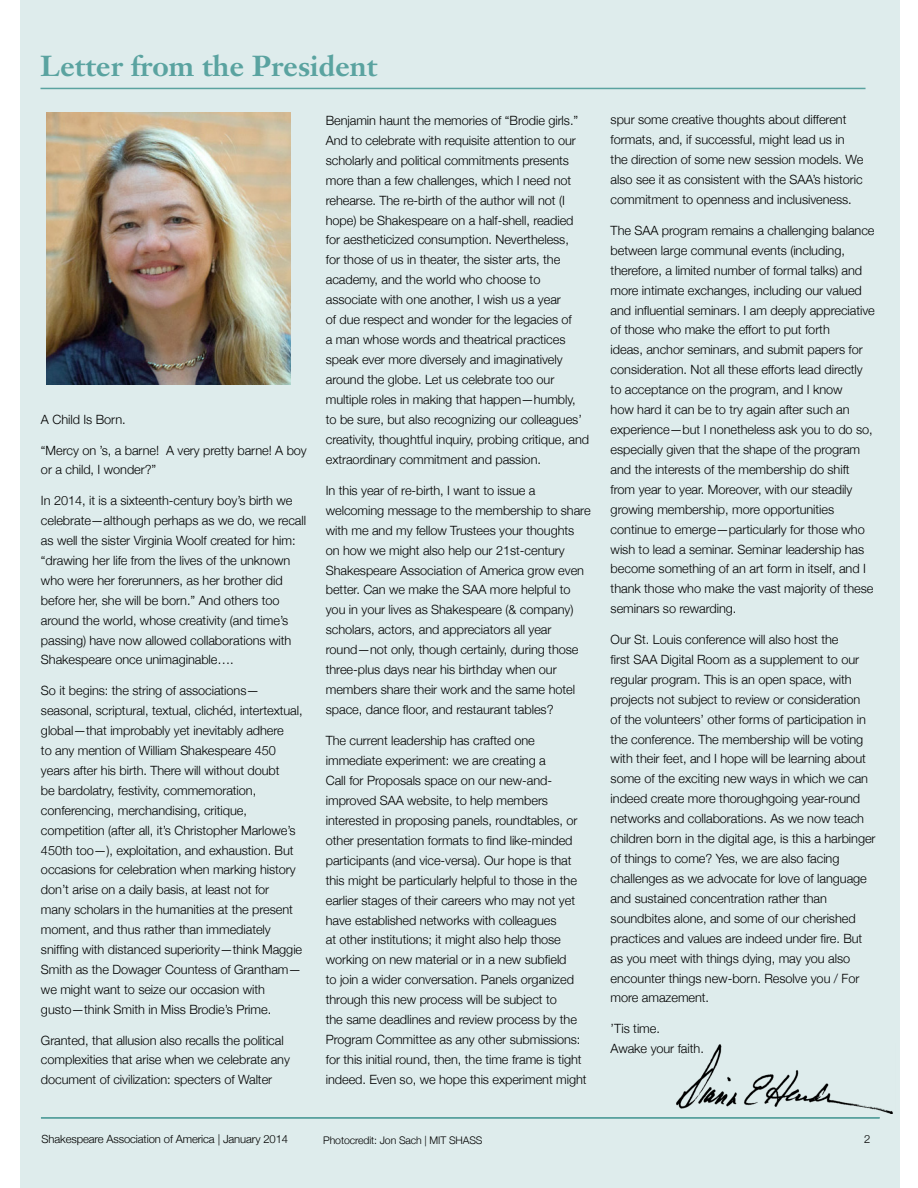
<style>
.page{position:relative;width:918px;height:1188px;background:#fff}
.page>*{position:absolute;margin:0;border:0;box-sizing:border-box;transform-origin:0 0}
.t1{font:700 28.5px "Janson Text";color:#5aa3a0}
.t2{font:300 12.75px/20px "Helvetica Neue";letter-spacing:-.005em;color:#000}
.t3{font:300 11.25px "Helvetica Neue";letter-spacing:-.01em;color:#000}
.t4{font:300 10.5px "Helvetica Neue";letter-spacing:-.01em;color:#000}
</style>
<div class="page">
<div style="left:21px;top:0;width:879px;height:1188px;background:#deecec"></div>
<hr style="left:41px;top:1117px;width:839px;height:2px;background:#5aa3a0">
<hr style="left:40px;top:88px;width:826px;height:1px;background:#5aa3a0">
<img style="left:47px;top:112px;width:244px;height:272px">
<img style="left:676px;top:1044px;width:217px;height:69px">
<h1 class="t1" style="left:40px;top:47px;width:338px">Letter from the President</h1>
<p class="t2" style="left:41px;top:409px;width:86px">A Child Is Born.</p>
<p class="t2" style="left:41px;top:439px;width:267px">“Mercy on ’s, a barne! A very pretty barne! A boy or a child, I wonder?”</p>
<p class="t2" style="left:41px;top:490px;width:267px">In 2014, it is a sixteenth-century boy’s birth we celebrate—although perhaps as we do, we recall as well the sister Virginia Woolf created for him: “drawing her life from the lives of the unknown who were her forerunners, as her brother did before her, she will be born.” And others too around the world, whose creativity (and time’s passing) have now allowed collaborations with Shakespeare once unimaginable….</p>
<p class="t2" style="left:41px;top:680px;width:263px">So it begins: the string of associations— seasonal, scriptural, textual, clichéd, intertextual, global—that improbably yet inevitably adhere<br>to any mention of William Shakespeare 450 years after his birth. There will without doubt<br>be bardolatry, festivity, commemoration, conferencing, merchandising, critique, competition (after all, it’s Christopher Marlowe’s 450th too—), exploitation, and exhaustion. But occasions for celebration when marking history don’t arise on a daily basis, at least not for<br>many scholars in the humanities at the present moment, and thus rather than immediately sniffing with distanced superiority—think Maggie Smith as the Dowager Countess of Grantham— we might want to seize our occasion with gusto—think Smith in Miss Brodie’s Prime.</p>
<p class="t2" style="left:41px;top:1029px;width:250px">Granted, that allusion also recalls the political complexities that arise when we celebrate any document of civilization: specters of Walter</p>
<p class="t2" style="left:326px;top:109px;width:265px">Benjamin haunt the memories of “Brodie girls.” And to celebrate with requisite attention to our scholarly and political commitments presents more than a few challenges, which I need not rehearse. The re-birth of the author will not (I hope) be Shakespeare on a half-shell, readied for aestheticized consumption. Nevertheless,<br>for those of us in theater, the sister arts, the academy, and the world who choose to associate with one another, I wish us a year<br>of due respect and wonder for the legacies of<br>a man whose words and theatrical practices speak ever more diversely and imaginatively around the globe. Let us celebrate too our multiple roles in making that happen—humbly, to be sure, but also recognizing our colleagues’ creativity, thoughtful inquiry, probing critique, and extraordinary commitment and passion.</p>
<p class="t2" style="left:326px;top:479px;width:266px">In this year of re-birth, I want to issue a welcoming message to the membership to share with me and my fellow Trustees your thoughts on how we might also help our 21st-century Shakespeare Association of America grow even better. Can we make the SAA more helpful to you in your lives as Shakespeare (&amp; company) scholars, actors, and appreciators all year round—not only, though certainly, during those three-plus days near his birthday when our members share their work and the same hotel space, dance floor, and restaurant tables?</p>
<p class="t2" style="left:326px;top:730px;width:262px">The current leadership has crafted one immediate experiment: we are creating a<br>Call for Proposals space on our new-and&shy;improved SAA website, to help members interested in proposing panels, roundtables, or other presentation formats to find like-minded participants (and vice-versa). Our hope is that this might be particularly helpful to those in the earlier stages of their careers who may not yet have established networks with colleagues<br>at other institutions; it might also help those working on new material or in a new subfield<br>to join a wider conversation. Panels organized through this new process will be subject to<br>the same deadlines and review process by the Program Committee as any other submissions: for this initial round, then, the time frame is tight indeed. Even so, we hope this experiment might</p>
<p class="t2" style="left:611px;top:109px;width:254px">spur some creative thoughts about different formats, and, if successful, might lead us in the direction of some new session models. We also see it as consistent with the SAA’s historic commitment to openness and inclusiveness.</p>
<p class="t2" style="left:611px;top:220px;width:266px">The SAA program remains a challenging balance between large communal events (including, therefore, a limited number of formal talks) and more intimate exchanges, including our valued and influential seminars. I am deeply appreciative of those who make the effort to put forth<br>ideas, anchor seminars, and submit papers for consideration. Not all these efforts lead directly to acceptance on the program, and I know<br>how hard it can be to try again after such an experience—but I nonetheless ask you to do so, especially given that the shape of the program and the interests of the membership do shift from year to year. Moreover, with our steadily growing membership, more opportunities continue to emerge—particularly for those who wish to lead a seminar. Seminar leadership has become something of an art form in itself, and I thank those who make the vast majority of these seminars so rewarding.</p>
<p class="t2" style="left:611px;top:629px;width:266px">Our St. Louis conference will also host the<br>first SAA Digital Room as a supplement to our regular program. This is an open space, with projects not subject to review or consideration<br>of the volunteers’ other forms of participation in the conference. The membership will be voting with their feet, and I hope will be learning about some of the exciting new ways in which we can indeed create more thoroughgoing year-round networks and collaborations. As we now teach children born in the digital age, is this a harbinger of things to come? Yes, we are also facing challenges as we advocate for love of language and sustained concentration rather than soundbites alone, and some of our cherished practices and values are indeed under fire. But as you meet with things dying, may you also encounter things new-born. Resolve you / For more amazement.</p>
<p class="t2" style="left:611px;top:1018px;width:95px">’Tis time.<br>Awake your faith.</p>
<p class="t3" style="left:42px;top:1130px;width:248px">Shakespeare Association of America | January 2014</p>
<p class="t3" style="left:864px;top:1130px;width:8px">2</p>
<p class="t4" style="left:323px;top:1132px;width:161px">Photocredit: Jon Sach | MIT SHASS</p>
</div>
